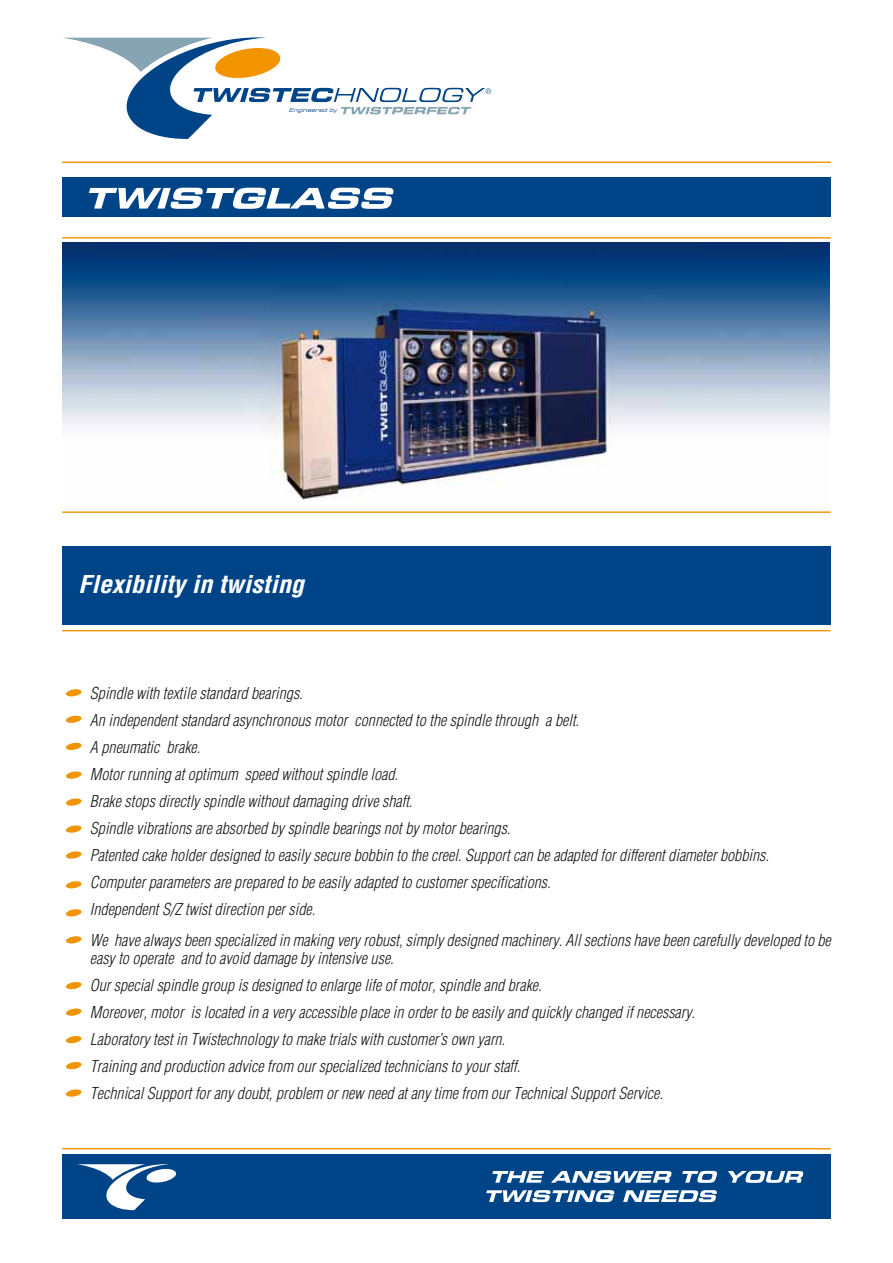
<style>
.page{position:relative;width:893px;height:1263px;background:#fff}
.page>*{position:absolute;margin:0;border:0;box-sizing:border-box;transform-origin:0 0}
.t1{font:italic 700 condensed 24px "Helvetica";color:#fff;scale:1.1 1}
.t2{font:italic 300 condensed 16.05px/27px "Helvetica";color:#1a171c}
.t3{font:italic 5.4px "Eurostile Extended";color:#048}
</style>
<div class="page">
<img style="left:62px;top:243px;width:767px;height:259px">
<div style="left:62px;top:546px;width:769px;height:78px;background:#048"></div>
<svg style="left:66px;top:689px;width:16px;height:7px"></svg>
<svg style="left:66px;top:716px;width:16px;height:7px"></svg>
<svg style="left:66px;top:743px;width:16px;height:7px"></svg>
<svg style="left:66px;top:771px;width:16px;height:8px"></svg>
<svg style="left:66px;top:798px;width:16px;height:8px"></svg>
<svg style="left:66px;top:825px;width:16px;height:8px"></svg>
<svg style="left:66px;top:851px;width:16px;height:8px"></svg>
<svg style="left:66px;top:881px;width:16px;height:7px"></svg>
<svg style="left:66px;top:909px;width:16px;height:7px"></svg>
<svg style="left:66px;top:936px;width:16px;height:7px"></svg>
<svg style="left:66px;top:982px;width:16px;height:7px"></svg>
<svg style="left:66px;top:1008px;width:16px;height:8px"></svg>
<svg style="left:66px;top:1036px;width:16px;height:7px"></svg>
<svg style="left:66px;top:1062px;width:16px;height:7px"></svg>
<svg style="left:66px;top:1089px;width:16px;height:8px"></svg>
<hr style="left:62px;top:237px;width:769px;height:2px;background:#f29400">
<hr style="left:62px;top:511px;width:769px;height:2px;background:#f29400">
<hr style="left:62px;top:630px;width:769px;height:1px;background:#f29400">
<div style="left:62px;top:178px;width:769px;height:39px;background:#048"></div>
<hr style="left:62px;top:162px;width:769px;height:1px;background:#f29400">
<svg style="left:63px;top:37px;width:428px;height:102px"></svg>
<div style="left:62px;top:1154px;width:769px;height:65px;background:#048"></div>
<svg style="left:492px;top:1171px;width:52px;height:12px"></svg>
<svg style="left:551px;top:1171px;width:121px;height:12px"></svg>
<svg style="left:682px;top:1171px;width:35px;height:12px"></svg>
<svg style="left:728px;top:1171px;width:75px;height:12px"></svg>
<svg style="left:486px;top:1190px;width:128px;height:12px"></svg>
<svg style="left:623px;top:1190px;width:94px;height:12px"></svg>
<hr style="left:62px;top:1148px;width:769px;height:1px;background:#f29400">
<svg style="left:78px;top:1164px;width:98px;height:46px"></svg>
<svg style="left:89px;top:188px;width:305px;height:21px"></svg>
<p class="t3" style="left:289px;top:107px;width:51px">Engineered by</p>
<h1 class="t1" style="left:78px;top:569px;width:207px">Flexibility in twisting</h1>
<p class="t2" style="left:90px;top:679px;width:681px">Spindle with textile standard bearings.<br>An independent standard asynchronous motor connected to the spindle through a belt.<br>A pneumatic brake.<br>Motor running at optimum speed without spindle load.<br>Brake stops directly spindle without damaging drive shaft.<br>Spindle vibrations are absorbed by spindle bearings not by motor bearings.<br>Patented cake holder designed to easily secure bobbin to the creel. Support can be adapted for different diameter bobbins.<br>Computer parameters are prepared to be easily adapted to customer specifications.<br>Independent S/Z twist direction per side.</p>
<p class="t2" style="left:90px;top:931px;width:742px;line-height:18px">We have always been specialized in making very robust, simply designed machinery. All sections have been carefully developed to be easy to operate and to avoid damage by intensive use.</p>
<p class="t2" style="left:90px;top:972px;width:607px">Our special spindle group is designed to enlarge life of motor, spindle and brake.<br>Moreover, motor is located in a very accessible place in order to be easily and quickly changed if necessary.<br>Laboratory test in Twistechnology to make trials with customer’s own yarn.<br>Training and production advice from our specialized technicians to your staff.<br>Technical Support for any doubt, problem or new need at any time from our Technical Support Service.</p>
</div>
